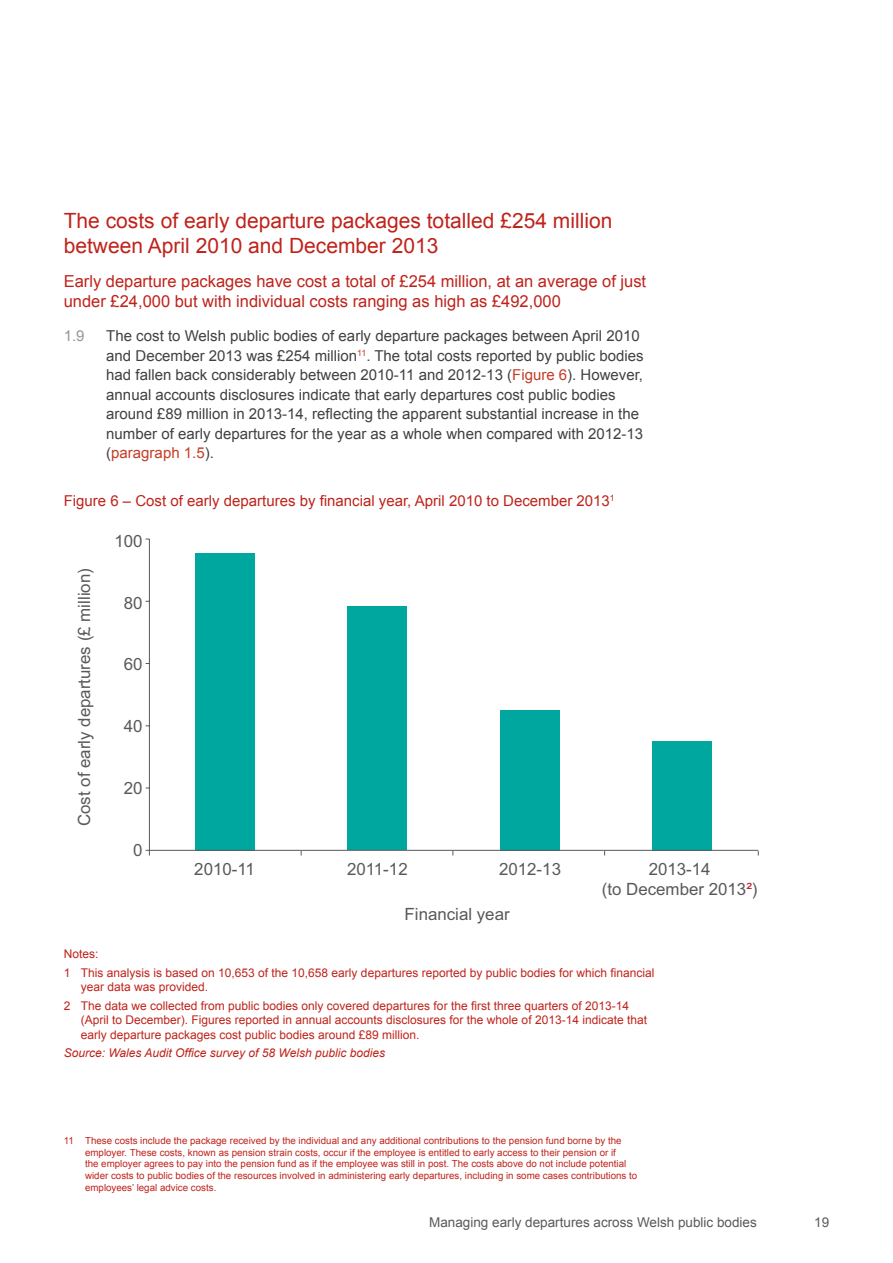
<style>
.page{position:relative;width:893px;height:1263px;background:#fff}
.page>*{position:absolute;margin:0;border:0;box-sizing:border-box;transform-origin:0 0}
.t1{font:21px/25.2px "Arial";color:#bf231b}
.t2{font:16.95px/20.2px "Arial";color:#58595b;text-align:center}
.t3{font:16.5px/19.8px "Arial";color:#bf231b}
.t4{font:15px/19.5px "Arial";color:#414042}
.t5{font:15px "Arial";color:#bf231b}
.t6{font:15px "Arial";color:#939598}
.t7{font:13.5px "Arial";color:#58595b}
.t8{font:12px/18.6px "Arial";color:#bf231b}
.t9{font:italic 12px "Arial";color:#bf231b}
.t10{font:9.75px/11.7px "Arial";color:#bf231b}
.s1{color:#c53c26}
.s2{color:#be1e2d}
</style>
<div class="page">
<hr style="left:149px;top:539px;width:1px;height:316px;background:#58595b">
<div style="left:195px;top:553px;width:60px;height:297px;background:#00a79e"></div>
<div style="left:348px;top:607px;width:59px;height:243px;background:#00a79e"></div>
<div style="left:500px;top:710px;width:59px;height:140px;background:#00a79e"></div>
<div style="left:653px;top:741px;width:59px;height:109px;background:#00a79e"></div>
<hr style="left:146px;top:850px;width:612px;height:1px;background:#58595b">
<h1 class="t1" style="left:64px;top:208px;width:550px">The costs of early departure packages totalled £254 million between April 2010 and December 2013</h1>
<h3 class="t3" style="left:64px;top:272px;width:584px">Early departure packages have cost a total of £254 million, at an average of just under £24,000 but with individual costs ranging as high as £492,000</h3>
<h3 class="t6" style="left:64px;top:326px;width:22px">1.9</h3>
<p class="t4" style="left:106px;top:326px;width:539px">The cost to Welsh public bodies of early departure packages between April 2010 and December 2013 was £254 million<sup>11</sup>. The total costs reported by public bodies had fallen back considerably between 2010-11 and 2012-13 (<span class="s1">Figure 6</span>). However, annual accounts disclosures indicate that early departures cost public bodies around £89 million in 2013-14, reflecting the apparent substantial increase in the number of early departures for the year as a whole when compared with 2012-13 (<span class="s1">paragraph 1.5</span>).</p>
<h3 class="t5" style="left:64px;top:490px;width:553px">Figure 6 – Cost of early departures by financial year, April 2010 to December 2013<sup>1</sup></h3>
<h2 class="t2" style="left:74px;top:826px;width:259px;rotate:-90deg">Cost of early departures (£ million)</h2>
<h2 class="t2" style="left:114px;top:531px;width:30px">100</h2>
<h2 class="t2" style="left:124px;top:593px;width:20px">80</h2>
<h2 class="t2" style="left:124px;top:654px;width:20px">60</h2>
<h2 class="t2" style="left:124px;top:716px;width:20px">40</h2>
<h2 class="t2" style="left:124px;top:778px;width:20px">20</h2>
<h2 class="t2" style="left:133px;top:840px;width:11px">0</h2>
<h2 class="t2" style="left:499px;top:859px;width:63px">2012-13</h2>
<h2 class="t2" style="left:602px;top:859px;width:157px">2013-14<br>(to December 2013<span class="s2">²</span>)</h2>
<h2 class="t2" style="left:194px;top:859px;width:62px">2010-11</h2>
<h2 class="t2" style="left:347px;top:859px;width:62px">2011-12</h2>
<h2 class="t2" style="left:405px;top:904px;width:107px">Financial year</h2>
<p class="t8" style="left:64px;top:945px;width:592px">Notes:<br>1 This analysis is based on 10,653 of the 10,658 early departures reported by public bodies for which financial</p>
<p class="t8" style="left:64px;top:978px;width:567px;text-indent:17px">year data was provided.<br>2 The data we collected from public bodies only covered departures for the first three quarters of 2013-14</p>
<p class="t8" style="left:81px;top:1013px;width:568px;line-height:14.4px">(April to December). Figures reported in annual accounts disclosures for the whole of 2013-14 indicate that early departure packages cost public bodies around £89 million.</p>
<p class="t9" style="left:64px;top:1045px;width:323px">Source: Wales Audit Office survey of 58 Welsh public bodies</p>
<p class="t10" style="left:85px;top:1135px;width:554px;text-indent:-21px">11 These costs include the package received by the individual and any additional contributions to the pension fund borne by the employer. These costs, known as pension strain costs, occur if the employee is entitled to early access to their pension or if<br>the employer agrees to pay into the pension fund as if the employee was still in post. The costs above do not include potential wider costs to public bodies of the resources involved in administering early departures, including in some cases contributions to employees’ legal advice costs.</p>
<h3 class="t7" style="left:429px;top:1213px;width:329px">Managing early departures across Welsh public bodies</h3>
<h3 class="t7" style="left:814px;top:1213px;width:17px">19</h3>
</div>
